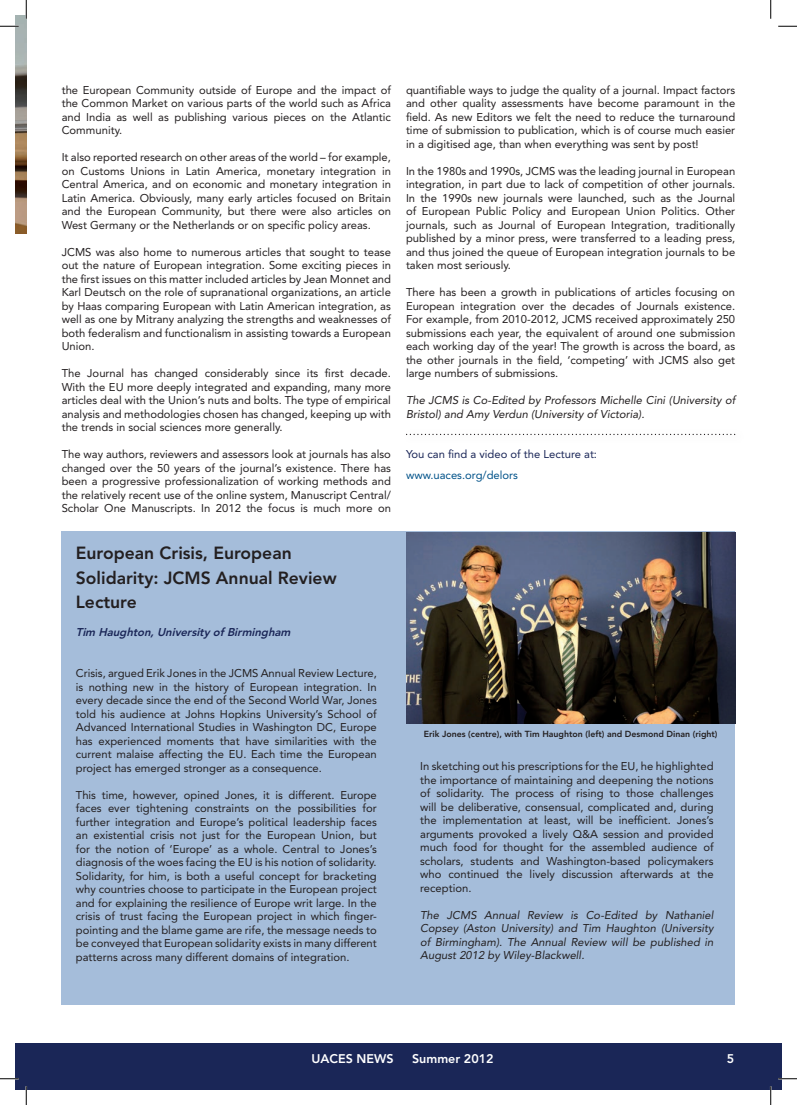
<style>
.page{position:relative;width:797px;height:1105px;background:#fff}
.page>*{position:absolute;margin:0;border:0;box-sizing:border-box;transform-origin:0 0}
.t1{font:800 17.5px/24.5px "Avenir LT Std";color:#231f20}
.t2{font:800 12.5px "Avenir LT Std";color:#fff}
.t3{font:11.25px/13.5px "Avenir LT Std";color:#231f20;text-align:justify}
.t4{font:italic 11.25px/13.5px "Avenir LT Std";color:#231f20;text-align:justify}
.t5{font:italic 800 11.25px "Avenir LT Std";color:#1a2657}
.t6{font:11.25px "Avenir LT Std";color:#1a2657}
.t7{font:11.25px "Avenir LT Std";color:#005289}
.t8{font:800 8.75px "Avenir LT Std";color:#231f20}
</style>
<div class="page">
<div style="left:16px;top:1043px;width:10px;height:46px;background:#1a2657"></div>
<div style="left:26px;top:1043px;width:755px;height:46px;background:#1a2657"></div>
<div style="left:62px;top:532px;width:673px;height:473px;background:#a5bdda"></div>
<img style="left:406px;top:533px;width:329px;height:191px">
<img style="left:16px;top:16px;width:10px;height:217px">
<img style="left:406px;top:433px;width:330px;height:2px">
<svg style="left:406px;top:434px;width:329px;height:1px"></svg>
<svg style="left:0;top:25px;width:19px;height:2px"></svg>
<svg style="left:778px;top:25px;width:19px;height:2px"></svg>
<svg style="left:0;top:1078px;width:19px;height:1px"></svg>
<svg style="left:778px;top:1078px;width:19px;height:1px"></svg>
<svg style="left:25px;top:0;width:2px;height:19px"></svg>
<svg style="left:25px;top:1086px;width:2px;height:19px"></svg>
<svg style="left:770px;top:0;width:1px;height:19px"></svg>
<svg style="left:770px;top:1086px;width:1px;height:19px"></svg>
<p class="t3" style="left:62px;top:83px;width:331px">the European Community outside of Europe and the impact of the Common Market on various parts of the world such as Africa and India as well as publishing various pieces on the Atlantic Community.</p>
<p class="t3" style="left:62px;top:151px;width:331px">It also reported research on other areas of the world – for example, on Customs Unions in Latin America, monetary integration in Central America, and on economic and monetary integration in Latin America. Obviously, many early articles focused on Britain and the European Community, but there were also articles on West Germany or the Netherlands or on specific policy areas.</p>
<p class="t3" style="left:62px;top:245px;width:331px">JCMS was also home to numerous articles that sought to tease out the nature of European integration. Some exciting pieces in the first issues on this matter included articles by Jean Monnet and Karl Deutsch on the role of supranational organizations, an article by Haas comparing European with Latin American integration, as well as one by Mitrany analyzing the strengths and weaknesses of both federalism and functionalism in assisting towards a European Union.</p>
<p class="t3" style="left:62px;top:367px;width:331px">The Journal has changed considerably since its first decade.<br>With the EU more deeply integrated and expanding, many more articles deal with the Union’s nuts and bolts. The type of empirical analysis and methodologies chosen has changed, keeping up with the trends in social sciences more generally.</p>
<p class="t3" style="left:62px;top:448px;width:331px">The way authors, reviewers and assessors look at journals has also changed over the 50 years of the journal’s existence. There has been a progressive professionalization of working methods and the relatively recent use of the online system, Manuscript Central/ Scholar One Manuscripts. In 2012 the focus is much more on</p>
<h1 class="t1" style="left:76px;top:541px;width:262px">European Crisis, European<br>Solidarity: JCMS Annual Review<br>Lecture</h1>
<p class="t5" style="left:76px;top:625px;width:219px">Tim Haughton,University ofBirmingham</p>
<p class="t3" style="left:76px;top:667px;width:302px">Crisis, argued Erik Jones in the JCMS Annual Review Lecture, is nothing new in the history of European integration. In every decade since the end of the Second World War, Jones told his audience at Johns Hopkins University’s School of Advanced International Studies in Washington DC, Europe has experienced moments that have similarities with the current malaise affecting the EU. Each time the European project has emerged stronger as a consequence.</p>
<p class="t3" style="left:76px;top:788px;width:302px">This time, however, opined Jones, it is different. Europe faces ever tightening constraints on the possibilities for further integration and Europe’s political leadership faces an existential crisis not just for the European Union, but for the notion of ‘Europe’ as a whole. Central to Jones’s diagnosis of the woes facing the EU is his notion of solidarity.<br>Solidarity, for him, is both a useful concept for bracketing why countries choose to participate in the European project and for explaining the resilience of Europe writ large. In the crisis of trust facing the European project in which finger&shy;pointing and the blame game are rife, the message needs to be conveyed that European solidarity exists in many different patterns across many different domains of integration.</p>
<p class="t3" style="left:406px;top:83px;width:331px">quantifiable ways to judge the quality of a journal. Impact factors and other quality assessments have become paramount in the field. As new Editors we felt the need to reduce the turnaround time of submission to publication, which is of course much easier in a digitised age, than when everything was sent by post!</p>
<p class="t3" style="left:406px;top:164px;width:331px">In the 1980s and 1990s, JCMS was the leading journal in European integration, in part due to lack of competition of other journals.<br>In the 1990s new journals were launched, such as the Journal of European Public Policy and European Union Politics. Other journals, such as Journal of European Integration, traditionally published by a minor press, were transferred to a leading press, and thus joined the queue of European integration journals to be taken most seriously.</p>
<p class="t3" style="left:406px;top:286px;width:331px">There has been a growth in publications of articles focusing on European integration over the decades of Journals existence.<br>For example, from 2010-2012, JCMS received approximately 250 submissions each year, the equivalent of around one submission each working day of the year! The growth is across the board, as the other journals in the field, ‘competing’ with JCMS also get large numbers of submissions.</p>
<p class="t4" style="left:406px;top:394px;width:331px">The JCMS is Co-Edited by Professors Michelle Cini (University of<br>Bristol) and Amy Verdun (University of Victoria).</p>
<p class="t6" style="left:406px;top:448px;width:192px">You can find a video of the Lecture at:</p>
<p class="t7" style="left:406px;top:468px;width:113px">www.uaces.org/delors</p>
<p class="t8" style="left:423px;top:729px;width:295px">Erik Jones (centre), with Tim Haughton (left) and Desmond Dinan (right)</p>
<p class="t3" style="left:420px;top:760px;width:295px">In sketching out his prescriptions for the EU, he highlighted the importance of maintaining and deepening the notions of solidarity. The process of rising to those challenges will be deliberative, consensual, complicated and, during the implementation at least, will be inefficient. Jones’s arguments provoked a lively Q&amp;A session and provided much food for thought for the assembled audience of scholars, students and Washington-based policymakers who continued the lively discussion afterwards at the reception.</p>
<p class="t4" style="left:420px;top:908px;width:295px">The JCMS Annual Review is Co-Edited by Nathaniel Copsey (Aston University) and Tim Haughton (University of Birmingham). The Annual Review will be published in August 2012 by Wiley-Blackwell.</p>
<p class="t2" style="left:311px;top:1051px;width:84px">UACES NEWS</p>
<p class="t2" style="left:412px;top:1051px;width:83px">Summer 2012</p>
<p class="t2" style="left:726px;top:1051px;width:9px">5</p>
</div>
